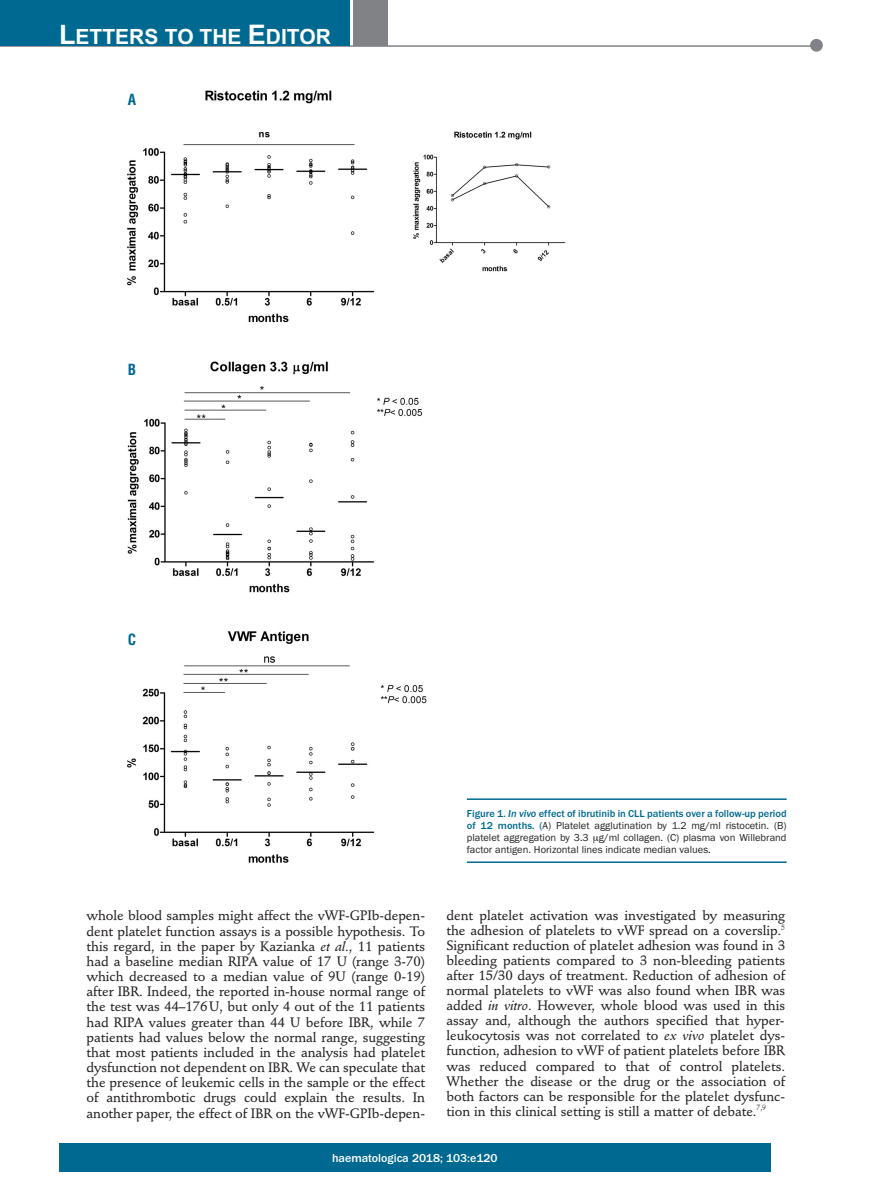
<style>
.page{position:relative;width:893px;height:1191px;background:#fff}
.page>*{position:absolute;margin:0;border:0;box-sizing:border-box;transform-origin:0 0}
.t1{font:700 21px "Arial";color:#fff}
.t2{font:700 condensed 15px "Helvetica";color:#006991}
.t3{font:500 13.5px/15.1px "Stempel Schneidler";letter-spacing:-.005em;color:#231f20;text-align:justify}
.t4{font:500 12px "Franklin Gothic";color:#fff}
.t5{font:10.5px/12px "Franklin Gothic";color:#231f20;text-align:justify}
.s1{font-size:27px}
.s2{font-weight:500;color:#006991}
.s3{font-weight:500;font-style:italic;color:#006991}
.s4{font-family:"Stempel Schneidler Med";font-weight:400;font-style:italic}
</style>
<div class="page">
<div style="left:59px;top:1143px;width:712px;height:28px;background:#006991"></div>
<hr style="left:0;top:45px;width:820px;height:2px;background:#808285">
<div style="left:810px;top:39px;width:13px;height:13px;background:#808285;border-radius:50%"></div>
<div style="left:354px;top:0;width:34px;height:45px;background:#808285"></div>
<div style="left:0;top:0;width:350px;height:45px;background:#006991"></div>
<img style="left:127px;top:90px;width:439px;height:773px">
<hr style="left:467px;top:798px;width:320px;height:2px;background:#006991">
<hr style="left:467px;top:861px;width:320px;height:2px;background:#006991">
<h1 class="t1" style="left:59px;top:25px;width:273px"><span class="s1">L</span>ETTERS TO THE <span class="s1">E</span>DITOR</h1>
<p class="t2" style="left:128px;top:91px;width:10px">A</p>
<p class="t2" style="left:128px;top:361px;width:10px">B</p>
<p class="t2" style="left:128px;top:631px;width:10px">C</p>
<p class="t5" style="left:467px;top:807px;width:321px"><span class="s2">Figure 1.</span> <span class="s3">In vivo</span> <span class="s2">effect of ibrutinib in CLL patients over a follow-up period of 12 months. (</span>A) Platelet agglutination by 1.2 mg/ml ristocetin. (B) platelet aggregation by 3.3 g/ml collagen. (C) plasma von Willebrand factor antigen. Horizontal lines indicate median values.</p>
<p class="t3" style="left:87px;top:909px;width:340px">whole blood samples might affect the vWF-GPIb-depen&shy;dent platelet function assays is a possible hypothesis. To this regard, in the paper by Kazianka <span class="s4">et al</span>., 11 patients had a baseline median RIPA value of 17 U (range 3-70) which decreased to a median value of 9U (range 0-19) after IBR. Indeed, the reported in-house normal range of the test was 44–176 U, but only 4 out of the 11 patients had RIPA values greater than 44 U before IBR, while 7 patients had values below the normal range, suggesting that most patients included in the analysis had platelet dysfunction not dependent on IBR. We can speculate that the presence of leukemic cells in the sample or the effect of antithrombotic drugs could explain the results. In another paper, the effect of IBR on the vWF-GPIb-depen-</p>
<p class="t3" style="left:446px;top:909px;width:340px">dent platelet activation was investigated by measuring the adhesion of platelets to vWF spread on a coverslip.<sup>5<br></sup>Significant reduction of platelet adhesion was found in 3 bleeding patients compared to 3 non-bleeding patients after 15/30 days of treatment. Reduction of adhesion of normal platelets to vWF was also found when IBR was added <span class="s4">in vitro</span>. However, whole blood was used in this assay and, although the authors specified that hyper&shy;leukocytosis was not correlated to <span class="s4">ex vivo</span> platelet dys&shy;function, adhesion to vWF of patient platelets before IBR was reduced compared to that of control platelets.<br>Whether the disease or the drug or the association of both factors can be responsible for the platelet dysfunc&shy;tion in this clinical setting is still a matter of debate.<sup>7,9</sup></p>
<p class="t4" style="left:332px;top:1150px;width:167px">haematologica 2018; 103:e120</p>
</div>
